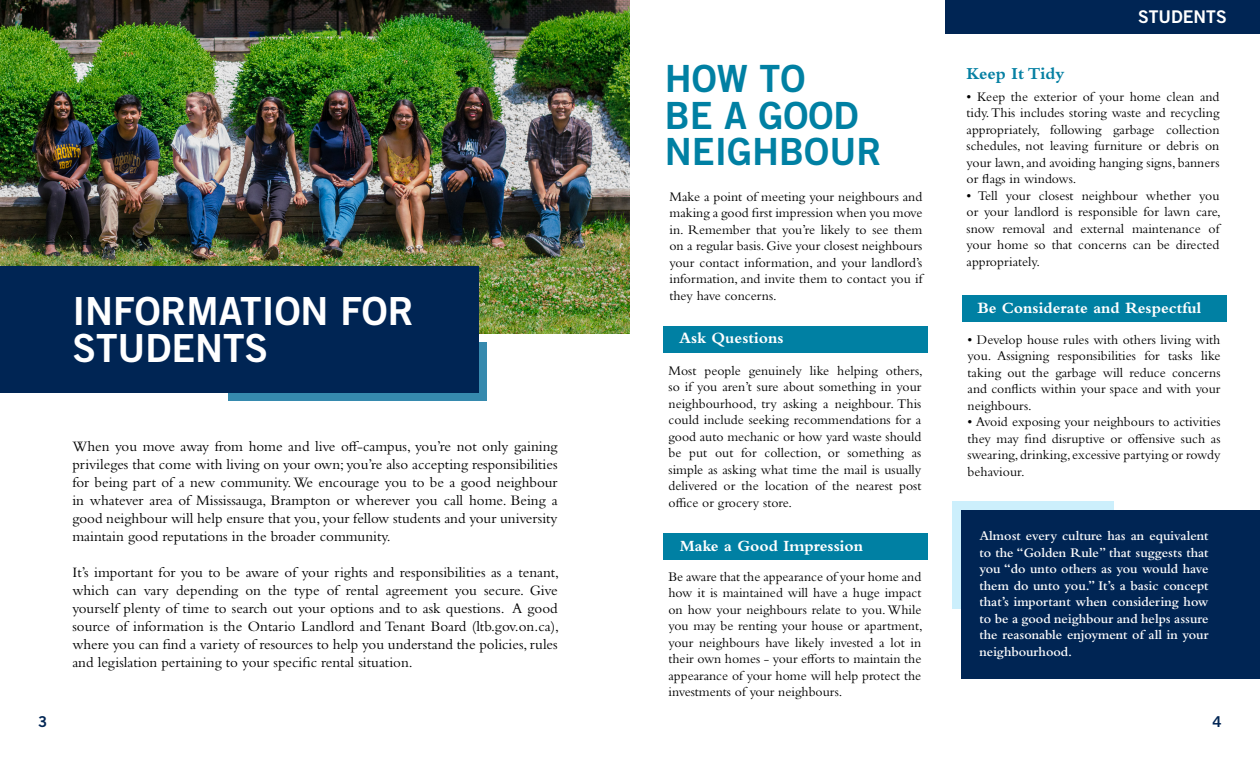
<style>
.page{position:relative;width:1260px;height:765px;background:#fff}
.page>*{position:absolute;margin:0;border:0;box-sizing:border-box;transform-origin:0 0}
.t1{font:38.75px/37.5px "Trade Gothic LT Std Bd 2";color:#fff}
.t2{font:37.5px/36.2px "Trade Gothic LT Std Bd 2";color:#0080a3}
.t3{font:700 17.5px "Bembo Std";color:#0580a3}
.t4{font:17.5px "Trade Gothic LT Std Bd 2";color:#fff}
.t5{font:700 16.25px "Bembo Std";color:#fff}
.t6{font:15px/18px "Bembo Std";color:#000;text-align:justify}
.t7{font:15px "Trade Gothic LT Std Bd 2";color:#002554}
.t8{font:13.75px/16.5px "Bembo Std";color:#000;text-align:justify}
.t9{font:600 13.75px/16.5px "Bembo Std";color:#fff;text-align:justify}
</style>
<div class="page">
<div style="left:945px;top:0;width:315px;height:34px;background:#002554"></div>
<img style="left:0;top:0;width:630px;height:334px">
<div style="left:664px;top:327px;width:264px;height:26px;background:#0080a3"></div>
<div style="left:664px;top:534px;width:264px;height:26px;background:#0080a3"></div>
<div style="left:962px;top:296px;width:264px;height:26px;background:#0080a3"></div>
<div style="left:952px;top:502px;width:162px;height:107px;background:#cceffc"></div>
<div style="left:962px;top:510px;width:298px;height:168px;background:#002554"></div>
<div style="left:228px;top:342px;width:259px;height:58px;background:#368aae"></div>
<div style="left:0;top:266px;width:479px;height:126px;background:#002554"></div>
<h1 class="t1" style="left:72px;top:291px;width:343px">INFORMATION FOR<br>STUDENTS</h1>
<p class="t6" style="left:72px;top:437px;width:487px">When you move away from home and live off-campus, you’re not only gaining privileges that come with living on your own; you’re also accepting responsibilities for being part of a new community. We encourage you to be a good neighbour in whatever area of Mississauga, Brampton or wherever you call home. Being a good neighbour will help ensure that you, your fellow students and your university maintain good reputations in the broader community.</p>
<p class="t6" style="left:72px;top:563px;width:488px">It’s important for you to be aware of your rights and responsibilities as a tenant, which can vary depending on the type of rental agreement you secure. Give yourself plenty of time to search out your options and to ask questions. A good source of information is the Ontario Landlord and Tenant Board (ltb.gov.on.ca), where you can find a variety of resources to help you understand the policies, rules and legislation pertaining to your specific rental situation.</p>
<h2 class="t2" style="left:665px;top:60px;width:218px">HOW TO<br>BE A GOOD<br>NEIGHBOUR</h2>
<p class="t8" style="left:669px;top:188px;width:254px">Make a point of meeting your neighbours and making a good first impression when you move in. Remember that you’re likely to see them on a regular basis. Give your closest neighbours your contact information, and your landlord’s information, and invite them to contact you if they have concerns.</p>
<p class="t5" style="left:679px;top:329px;width:106px">Ask Questions</p>
<p class="t8" style="left:669px;top:362px;width:256px">Most people genuinely like helping others, so if you aren’t sure about something in your neighbourhood, try asking a neighbour. This could include seeking recommendations for a good auto mechanic or how yard waste should be put out for collection, or something as simple as asking what time the mail is usually delivered or the location of the nearest post office or grocery store.</p>
<p class="t5" style="left:680px;top:537px;width:185px">Make a Good Impression</p>
<p class="t8" style="left:668px;top:568px;width:256px">Be aware that the appearance of your home and how it is maintained will have a huge impact on how your neighbours relate to you. While you may be renting your house or apartment, your neighbours have likely invested a lot in their own homes - your efforts to maintain the appearance of your home will help protect the investments of your neighbours.</p>
<p class="t3" style="left:967px;top:64px;width:100px">Keep It Tidy</p>
<p class="t4" style="left:1138px;top:6px;width:90px">STUDENTS</p>
<p class="t8" style="left:967px;top:88px;width:254px">• Keep the exterior of your home clean and tidy. This includes storing waste and recycling appropriately, following garbage collection schedules, not leaving furniture or debris on your lawn, and avoiding hanging signs, banners or flags in windows.</p>
<p class="t8" style="left:967px;top:187px;width:256px">• Tell your closest neighbour whether you or your landlord is responsible for lawn care, snow removal and external maintenance of your home so that concerns can be directed appropriately.</p>
<p class="t5" style="left:977px;top:299px;width:225px">Be Considerate and Respectful</p>
<p class="t8" style="left:968px;top:331px;width:254px">• Develop house rules with others living with you. Assigning responsibilities for tasks like taking out the garbage will reduce concerns and conflicts within your space and with your neighbours.</p>
<p class="t8" style="left:968px;top:413px;width:254px">• Avoid exposing your neighbours to activities they may find disruptive or offensive such as swearing, drinking, excessive partying or rowdy behaviour.</p>
<p class="t9" style="left:979px;top:528px;width:231px">Almost every culture has an equivalent to the “Golden Rule” that suggests that you “do unto others as you would have them do unto you.” It’s a basic concept that’s important when considering how to be a good neighbour and helps assure the reasonable enjoyment of all in your neighbourhood.</p>
<p class="t7" style="left:38px;top:712px;width:11px">3</p>
<p class="t7" style="left:1213px;top:712px;width:11px">4</p>
</div>
